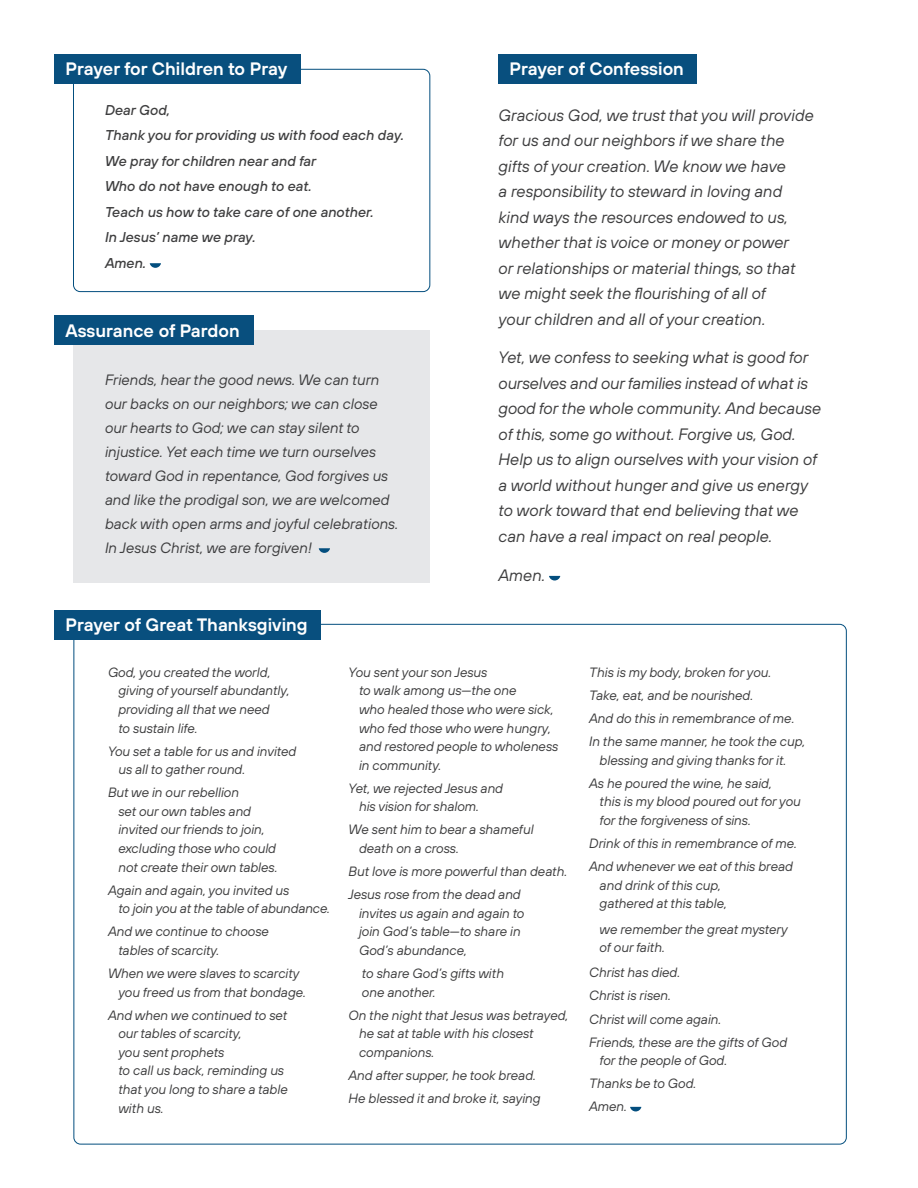
<style>
.page{position:relative;width:918px;height:1188px;background:#fff}
.page>*{position:absolute;margin:0;border:0;box-sizing:border-box;transform-origin:0 0}
.t1{font:18px "TT Hoves Pro Dm Bd";color:#fff}
.Paragraph_Style_2{font:italic 16.5px/25.5px "TT Hoves Pro";color:#3e3e3f}
.Paragraph_Style_2-2{font:italic 15px/24px "TT Hoves Pro";color:#3e3e3f}
.Paragraph_Style_2-3{font:italic 500 14.25px "TT Hoves Pro";color:#3e3e3f}
.Paragraph_Style_1{font:italic 13.5px/18.6px "TT Hoves Pro";letter-spacing:-.005em;color:#3e3e3f}
</style>
<div class="page">
<div style="left:73px;top:69px;width:357px;height:223px;border:1px solid #034e7e;border-radius:7px"></div>
<div style="left:74px;top:330px;width:356px;height:253px;background:#e6e7e9"></div>
<svg style="left:150px;top:263px;width:11px;height:5px"></svg>
<svg style="left:319px;top:548px;width:11px;height:5px"></svg>
<div style="left:54px;top:54px;width:246px;height:29px;background:#084f7e"></div>
<div style="left:54px;top:316px;width:200px;height:29px;background:#084f7e"></div>
<div style="left:498px;top:54px;width:198px;height:29px;background:#084f7e"></div>
<svg style="left:549px;top:576px;width:11px;height:5px"></svg>
<div style="left:54px;top:610px;width:267px;height:30px;background:#084f7e"></div>
<svg style="left:630px;top:1107px;width:11px;height:4px"></svg>
<p class="t1" style="left:65px;top:56px;width:224px">Prayer for Children to Pray</p>
<p class="Paragraph_Style_2-3" style="left:105px;top:100px;width:67px">Dear God,</p>
<p class="Paragraph_Style_2-3" style="left:105px;top:126px;width:301px">Thank you for providing us with food each day.</p>
<p class="Paragraph_Style_2-3" style="left:105px;top:151px;width:213px">We pray for children near and far</p>
<p class="Paragraph_Style_2-3" style="left:105px;top:177px;width:208px">Who do not have enough to eat.</p>
<p class="Paragraph_Style_2-3" style="left:105px;top:202px;width:270px">Teach us how to take care of one another.</p>
<p class="Paragraph_Style_2-3" style="left:105px;top:228px;width:152px">In Jesus’ name we pray.</p>
<p class="Paragraph_Style_2-3" style="left:105px;top:253px;width:43px">Amen.</p>
<p class="t1" style="left:65px;top:317px;width:176px">Assurance of Pardon</p>
<p class="Paragraph_Style_2-2" style="left:105px;top:368px;width:295px">Friends, hear the good news. We can turn our backs on our neighbors; we can close our hearts to God; we can stay silent to injustice. Yet each time we turn ourselves toward God in repentance, God forgives us and like the prodigal son, we are welcomed back with open arms and joyful celebrations.<br>In Jesus Christ, we are forgiven!</p>
<p class="t1" style="left:509px;top:56px;width:176px">Prayer of Confession</p>
<p class="Paragraph_Style_2" style="left:499px;top:102px;width:317px">Gracious God, we trust that you will provide for us and our neighbors if we share the gifts of your creation. We know we have<br>a responsibility to steward in loving and kind ways the resources endowed to us, whether that is voice or money or power<br>or relationships or material things, so that we might seek the flourishing of all of<br>your children and all of your creation.</p>
<p class="Paragraph_Style_2" style="left:499px;top:345px;width:324px">Yet, we confess to seeking what is good for ourselves and our families instead of what is good for the whole community. And because of this, some go without. Forgive us, God.<br>Help us to align ourselves with your vision of a world without hunger and give us energy to work toward that end believing that we can have a real impact on real people.</p>
<p class="Paragraph_Style_2" style="left:499px;top:562px;width:48px">Amen.</p>
<p class="t1" style="left:65px;top:612px;width:244px">Prayer of Great Thanksgiving</p>
<p class="Paragraph_Style_1" style="left:118px;top:663px;width:173px;text-indent:-10px">God, you created the world, giving of yourself abundantly, providing all that we need<br>to sustain life.</p>
<p class="Paragraph_Style_1" style="left:118px;top:742px;width:180px;text-indent:-10px">You set a table for us and invited us all to gather round.</p>
<p class="Paragraph_Style_1" style="left:118px;top:784px;width:161px;text-indent:-10px">But we in our rebellion<br>set our own tables and invited our friends to join, excluding those who could not create their own tables.</p>
<p class="Paragraph_Style_1" style="left:118px;top:881px;width:213px;text-indent:-10px">Again and again, you invited us<br>to join you at the table of abundance.</p>
<p class="Paragraph_Style_1" style="left:118px;top:923px;width:152px;text-indent:-10px">And we continue to choose tables of scarcity.</p>
<p class="Paragraph_Style_1" style="left:118px;top:964px;width:189px;text-indent:-10px">When we were slaves to scarcity you freed us from that bondage.</p>
<p class="Paragraph_Style_1" style="left:118px;top:1006px;width:171px;text-indent:-10px">And when we continued to set our tables of scarcity,<br>you sent prophets<br>to call us back, reminding us that you long to share a table with us.</p>
<p class="Paragraph_Style_1" style="left:359px;top:663px;width:201px;text-indent:-10px">You sent your son Jesus<br>to walk among us—the one<br>who healed those who were sick, who fed those who were hungry, and restored people to wholeness in community.</p>
<p class="Paragraph_Style_1" style="left:359px;top:779px;width:146px;text-indent:-10px">Yet, we rejected Jesus and his vision for shalom.</p>
<p class="Paragraph_Style_1" style="left:359px;top:821px;width:176px;text-indent:-10px">We sent him to bear a shameful death on a cross.</p>
<p class="Paragraph_Style_1" style="left:349px;top:862px;width:220px">But love is more powerful than death.</p>
<p class="Paragraph_Style_1" style="left:359px;top:885px;width:167px;text-indent:-10px">Jesus rose from the dead and invites us again and again to join God’s table—to share in<br>God’s abundance,</p>
<p class="Paragraph_Style_1" style="left:362px;top:964px;width:144px">to share God’s gifts with one another.</p>
<p class="Paragraph_Style_1" style="left:359px;top:1006px;width:211px;text-indent:-10px">On the night that Jesus was betrayed, he sat at table with his closest companions.</p>
<p class="Paragraph_Style_1" style="left:349px;top:1066px;width:189px">And after supper, he took bread.</p>
<p class="Paragraph_Style_1" style="left:349px;top:1089px;width:194px">He blessed it and broke it, saying</p>
<p class="Paragraph_Style_1" style="left:589px;top:663px;width:184px">This is my body, broken for you.</p>
<p class="Paragraph_Style_1" style="left:589px;top:686px;width:166px">Take, eat, and be nourished.</p>
<p class="Paragraph_Style_1" style="left:589px;top:709px;width:207px">And do this in remembrance of me.</p>
<p class="Paragraph_Style_1" style="left:600px;top:732px;width:207px;text-indent:-10px">In the same manner, he took the cup, blessing and giving thanks for it.</p>
<p class="Paragraph_Style_1" style="left:600px;top:774px;width:203px;text-indent:-10px">As he poured the wine, he said,<br>this is my blood poured out for you for the forgiveness of sins.</p>
<p class="Paragraph_Style_1" style="left:589px;top:834px;width:209px">Drink of this in remembrance of me.</p>
<p class="Paragraph_Style_1" style="left:600px;top:857px;width:195px;text-indent:-10px">And whenever we eat of this bread and drink of this cup,<br>gathered at this table,</p>
<p class="Paragraph_Style_1" style="left:600px;top:920px;width:190px">we remember the great mystery of our faith.</p>
<p class="Paragraph_Style_1" style="left:589px;top:964px;width:93px">Christ has died.</p>
<p class="Paragraph_Style_1" style="left:589px;top:987px;width:83px">Christ is risen.</p>
<p class="Paragraph_Style_1" style="left:589px;top:1010px;width:134px">Christ will come again.</p>
<p class="Paragraph_Style_1" style="left:600px;top:1033px;width:189px;text-indent:-10px">Friends, these are the gifts of God for the people of God.</p>
<p class="Paragraph_Style_1" style="left:589px;top:1075px;width:109px">Thanks be to God.</p>
<p class="Paragraph_Style_1" style="left:589px;top:1098px;width:39px">Amen.</p>
</div>
